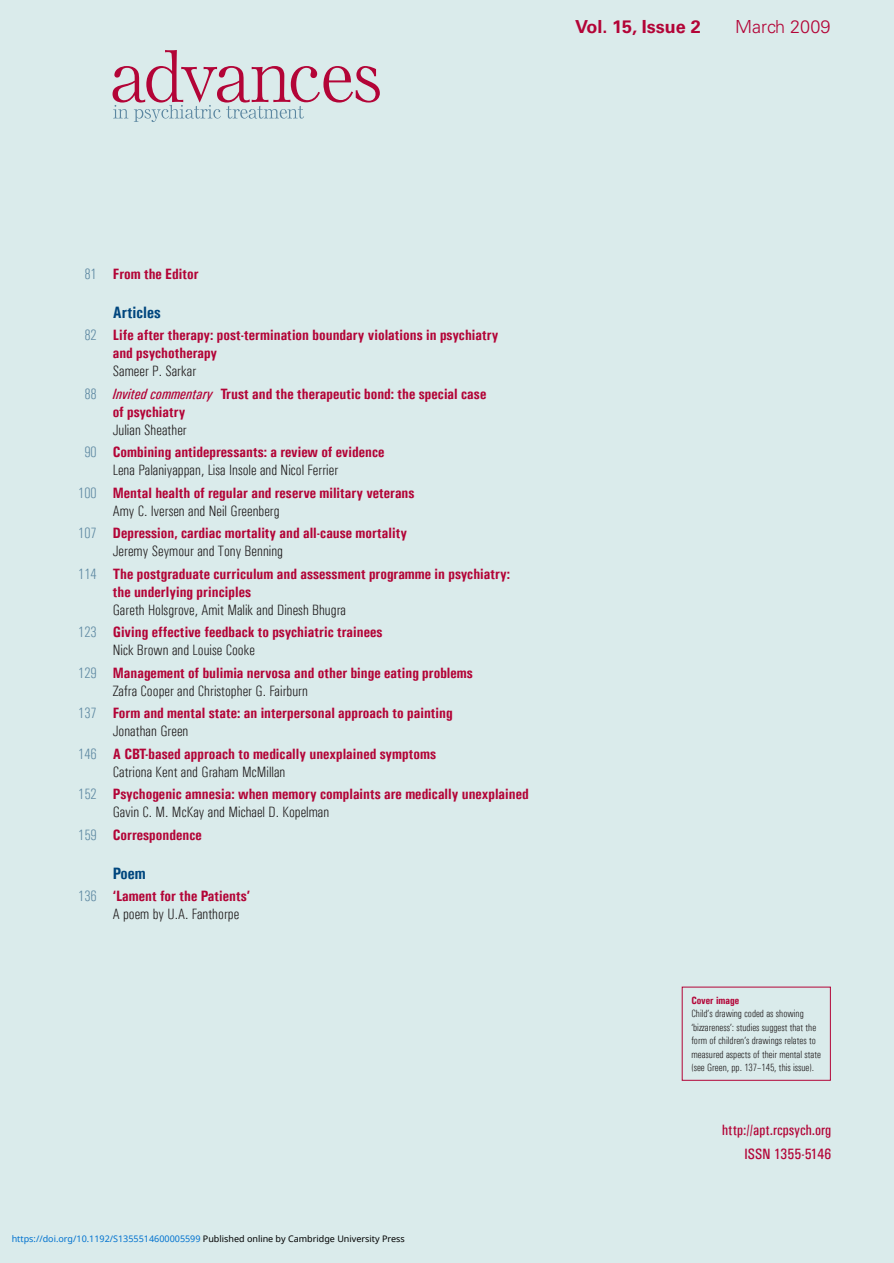
<style>
.page{position:relative;width:894px;height:1263px;background:#fff}
.page>*{position:absolute;margin:0;border:0;box-sizing:border-box;transform-origin:0 0}
.t1{font:700 18px "Univers";color:#b30437}
.t2{font:300 18px "Univers";color:#b30437}
.t3{font:700 16.5px "Univers Condensed";color:#00467e}
.t4{font:700 15px/18px "Univers Condensed";color:#b30437}
.t5{font:300 condensed 15px "Univers";color:#231f20}
.t6{font:15px/24px "Univers Condensed";color:#b30437;text-align:right}
.t7{font:300 condensed 10.5px/13.5px "Univers";color:#231f20}
.t8{font:700 10.5px "Univers Condensed";color:#b30437}
.t9{font:9px "Noto Sans";color:#0172cf}
.s1{font-family:"Univers";font-weight:300;font-stretch:condensed;color:#daebeb}
.s2{font-family:"Univers";font-weight:300;font-stretch:condensed;color:#5c87a1}
.s3{font-weight:400;font-style:italic}
.s4{color:#000}
</style>
<div class="page">
<div style="left:0;top:0;width:893px;height:1263px;background:#daebeb"></div>
<svg style="left:112px;top:50px;width:268px;height:72px"></svg>
<hr style="left:893px;top:0;width:1px;height:1263px;background:#daebeb">
<p class="t1" style="left:575px;top:20px;width:127px">Vol. 15, Issue 2</p>
<p class="t2" style="left:734px;top:20px;width:97px">March 2009</p>
<p class="t4" style="left:78px;top:264px;width:122px"><span class="s1">0</span><span class="s2">81</span> From the Editor</p>
<p class="t3" style="left:113px;top:302px;width:50px">Articles</p>
<p class="t4" style="left:113px;top:326px;width:387px;text-indent:-35px"><span class="s1">0</span><span class="s2">82</span> Life after therapy: post-termination boundary violations in psychiatry and psychotherapy</p>
<p class="t5" style="left:113px;top:362px;width:85px">Sameer P. Sarkar</p>
<p class="t4" style="left:113px;top:384px;width:375px;text-indent:-35px"><span class="s1">0</span><span class="s2">88</span> <span class="s3">Invited commentary</span> Trust and the therapeutic bond: the special case of psychiatry</p>
<p class="t5" style="left:113px;top:421px;width:75px">Julian Sheather</p>
<p class="t4" style="left:78px;top:443px;width:307px"><span class="s1">0</span><span class="s2">90</span> Combining antidepressants: a review of evidence</p>
<p class="t5" style="left:113px;top:461px;width:227px">Lena Palaniyappan, Lisa Insole and Nicol Ferrier</p>
<p class="t4" style="left:78px;top:483px;width:338px"><span class="s2">100</span> Mental health of regular and reserve military veterans</p>
<p class="t5" style="left:113px;top:502px;width:168px">Amy C. Iversen and Neil Greenberg</p>
<p class="t4" style="left:78px;top:524px;width:330px"><span class="s2">107</span> Depression, cardiac mortality and all-cause mortality</p>
<p class="t5" style="left:113px;top:542px;width:172px">Jeremy Seymour and Tony Benning</p>
<p class="t4" style="left:113px;top:564px;width:399px;text-indent:-35px"><span class="s2">114</span> The postgraduate curriculum and assessment programme in psychiatry: the underlying principles</p>
<p class="t5" style="left:113px;top:601px;width:235px">Gareth Holsgrove, Amit Malik and Dinesh Bhugra</p>
<p class="t4" style="left:78px;top:623px;width:306px"><span class="s2">123</span> Giving effective feedback to psychiatric trainees</p>
<p class="t5" style="left:113px;top:641px;width:144px">Nick Brown and Louise Cooke</p>
<p class="t4" style="left:78px;top:663px;width:396px"><span class="s2">129</span> Management of bulimia nervosa and other binge eating problems</p>
<p class="t5" style="left:113px;top:682px;width:197px">Zafra Cooper and Christopher G. Fairburn</p>
<p class="t4" style="left:78px;top:704px;width:376px"><span class="s2">137</span> Form and mental state: an interpersonal approach to painting</p>
<p class="t5" style="left:113px;top:722px;width:77px">Jonathan Green</p>
<p class="t4" style="left:78px;top:744px;width:359px"><span class="s2">146</span> A CBT-based approach to medically unexplained symptoms</p>
<p class="t5" style="left:113px;top:763px;width:174px">Catriona Kent and Graham McMillan</p>
<p class="t4" style="left:78px;top:785px;width:452px"><span class="s2">152</span> Psychogenic amnesia: when memory complaints are medically unexplained</p>
<p class="t5" style="left:113px;top:803px;width:218px">Gavin C. M. McKay and Michael D. Kopelman</p>
<p class="t4" style="left:78px;top:825px;width:125px"><span class="s2">159</span> Correspondence</p>
<p class="t3" style="left:113px;top:863px;width:34px">Poem</p>
<p class="t4" style="left:78px;top:887px;width:173px"><span class="s2">136</span> ‘Lament for the Patients’</p>
<p class="t5" style="left:113px;top:905px;width:128px">A poem by U.A. Fanthorpe</p>
<p class="t9" style="left:12px;top:1232px;width:394px">https://doi.org/10.1192/S1355514600005599 <span class="s4">Published online by Cambridge University Press</span></p>
<p class="t8" style="left:691px;top:994px;width:49px">Cover image</p>
<p class="t7" style="left:691px;top:1007px;width:131px">Child’s drawing coded as showing ‘bizzareness’: studies suggest that the form of children’s drawings relates to measured aspects of their mental state (see Green, pp. 137–145, this issue).</p>
<p class="t6" style="left:722px;top:1117px;width:110px">http://apt.rcpsych.org<br>ISSN 1355-5146</p>
</div>
